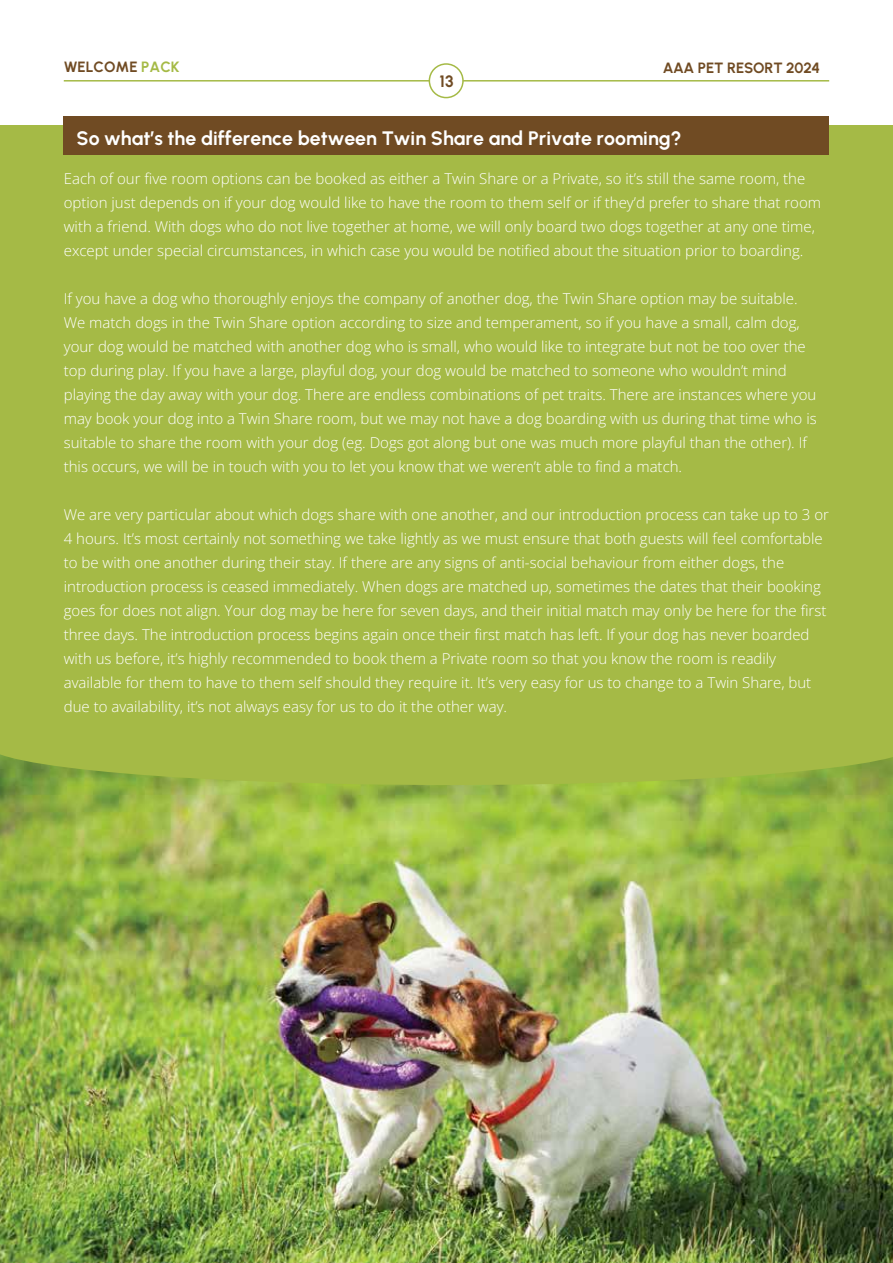
<style>
.page{position:relative;width:893px;height:1263px;background:#fff}
.page>*{position:absolute;margin:0;border:0;box-sizing:border-box;transform-origin:0 0}
.t1{font:19.5px "Urbanist";color:#fff}
.t2{font:16.5px "Urbanist";color:#704b23}
.t3{font:15px/24px "Open Sans";color:#fff}
.t4{font:14.85px "Urbanist";color:#704b23}
.s1{color:#a5ba46}
</style>
<div class="page">
<img style="left:0;top:785px;width:893px;height:478px">
<div style="left:0;top:125px;width:893px;height:618px;background:#a5ba46"></div>
<svg style="left:0;top:743px;width:893px;height:42px;fill:#a5ba46"></svg>
<hr style="left:64px;top:80px;width:765px;height:2px;background:#a5ba46">
<div style="left:429px;top:64px;width:34px;height:34px;background:#fff;border-radius:50%"></div>
<div style="left:429px;top:63px;width:35px;height:35px;border:2px solid #a5ba46;border-radius:50%"></div>
<div style="left:64px;top:116px;width:765px;height:39px;background:#704b23"></div>
<p class="t4" style="left:64px;top:57px;width:117px">WELCOME <span class="s1">PACK</span></p>
<p class="t4" style="left:663px;top:58px;width:159px">AAA PET RESORT 2024</p>
<p class="t2" style="left:440px;top:70px;width:15px">13</p>
<h1 class="t1" style="left:77px;top:125px;width:607px">So what’s the difference between Twin Share and Private rooming?</h1>
<p class="t3" style="left:64px;top:166px;width:759px">Each of our five room options can be booked as either a Twin Share or a Private, so it’s still the same room, the option just depends on if your dog would like to have the room to them self or if they’d prefer to share that room with a friend. With dogs who do not live together at home, we will only board two dogs together at any one time, except under special circumstances, in which case you would be notified about the situation prior to boarding.</p>
<p class="t3" style="left:64px;top:286px;width:754px">If you have a dog who thoroughly enjoys the company of another dog, the Twin Share option may be suitable.<br>We match dogs in the Twin Share option according to size and temperament, so if you have a small, calm dog, your dog would be matched with another dog who is small, who would like to integrate but not be too over the top during play. If you have a large, playful dog, your dog would be matched to someone who wouldn’t mind playing the day away with your dog. There are endless combinations of pet traits. There are instances where you may book your dog into a Twin Share room, but we may not have a dog boarding with us during that time who is suitable to share the room with your dog (eg. Dogs got along but one was much more playful than the other). If this occurs, we will be in touch with you to let you know that we weren’t able to find a match.</p>
<p class="t3" style="left:64px;top:502px;width:767px">We are very particular about which dogs share with one another, and our introduction process can take up to 3 or 4 hours. It’s most certainly not something we take lightly as we must ensure that both guests will feel comfortable to be with one another during their stay. If there are any signs of anti-social behaviour from either dogs, the introduction process is ceased immediately. When dogs are matched up, sometimes the dates that their booking goes for does not align. Your dog may be here for seven days, and their initial match may only be here for the first three days. The introduction process begins again once their first match has left. If your dog has never boarded with us before, it’s highly recommended to book them a Private room so that you know the room is readily available for them to have to them self should they require it. It’s very easy for us to change to a Twin Share, but due to availability, it’s not always easy for us to do it the other way.</p>
</div>
